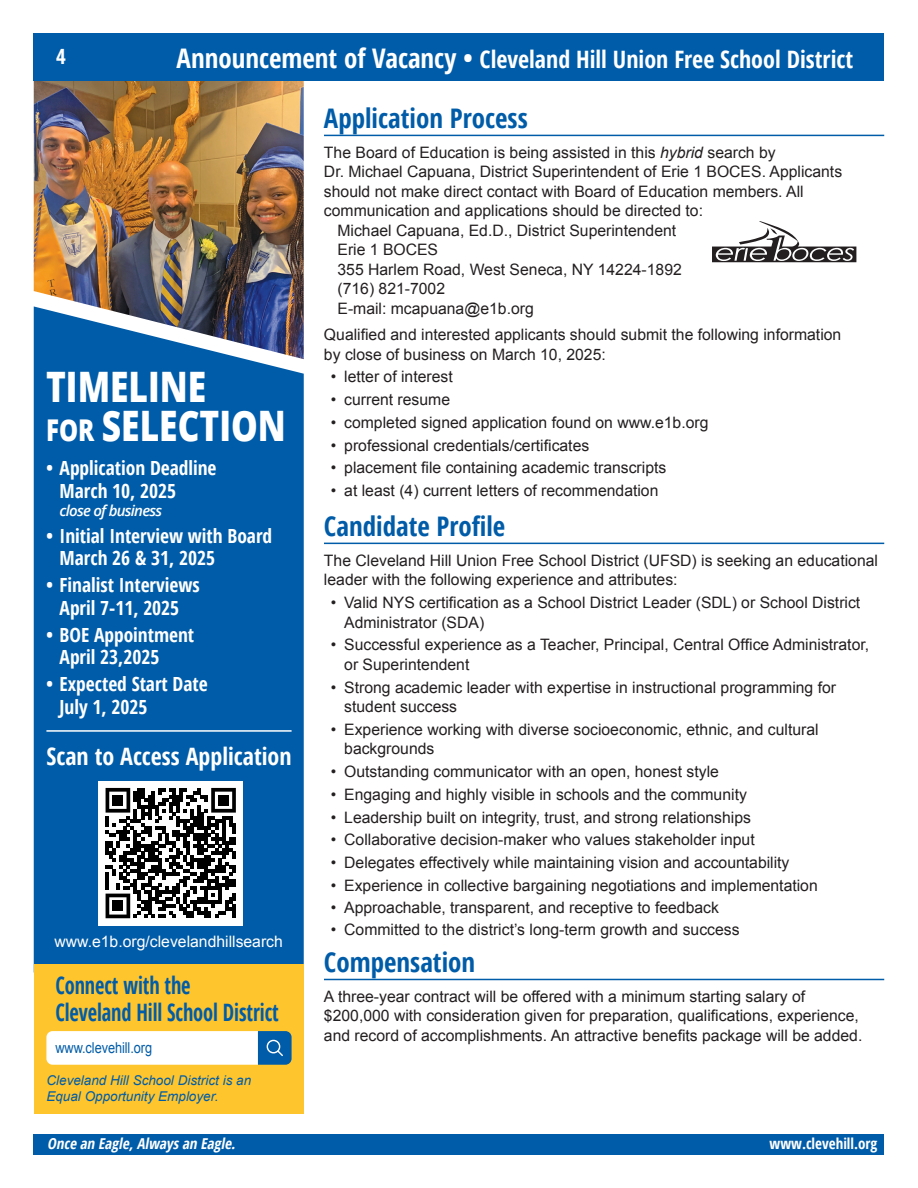
<style>
.page{position:relative;width:918px;height:1188px;background:#fff}
.page>*{position:absolute;margin:0;border:0;box-sizing:border-box;transform-origin:0 0}
.reverse_heading{font:800 42px/39px "Open Sans";color:#fff;scale:.8 1}
.Heading{font:700 condensed 27px "Open Sans";color:#005ca8}
.Heading-2{font:700 condensed 24px "Open Sans";color:#fff}
.Subhead{font:700 condensed 24px/27px "Open Sans";letter-spacing:-.005em;color:#005ca8;scale:.85 1}
.reverse_text{font:700 condensed 21px "Open Sans";color:#fff}
.t1{font:700 condensed 19.5px/22.5px "Open Sans";color:#fff}
.text{font:15.75px/19.5px "Arial";color:#231f20}
.text-2{font:15.75px "Arial";color:#fff}
.reverse_text-2{font:italic 700 condensed 15px "Open Sans";color:#fff}
.reverse_text-3{font:700 condensed 15px "Open Sans";color:#fff}
.Subhead-2{font:15px "Arial";letter-spacing:-.005em;color:#005ca8;scale:.85 1}
.t2{font:italic 600 15px "Open Sans";letter-spacing:-.05em;color:#fff}
.text-3{font:italic 13.5px/16.5px "Arial";color:#005ca8}
.s1{font-size:27px}
.s2{font-size:30px}
.s3{font-style:italic}
</style>
<div class="page">
<hr style="left:324px;top:135px;width:560px;height:1px;background:#005ca8">
<hr style="left:324px;top:543px;width:560px;height:1px;background:#005ca8">
<hr style="left:324px;top:979px;width:560px;height:1px;background:#005ca8">
<svg style="left:712px;top:221px;width:144px;height:41px"></svg>
<div style="left:34px;top:34px;width:850px;height:47px;background:#005ca8"></div>
<img style="left:34px;top:81px;width:270px;height:225px">
<div style="left:34px;top:306px;width:270px;height:658px;background:#005ca8"></div>
<div style="left:34px;top:1134px;width:850px;height:20px;background:#005ca8"></div>
<div style="left:99px;top:781px;width:144px;height:144px;background:#fff"></div>
<svg style="left:106px;top:788px;width:130px;height:130px"></svg>
<div style="left:113px;top:795px;width:10px;height:11px;background:#000"></div>
<div style="left:218px;top:795px;width:11px;height:11px;background:#000"></div>
<div style="left:113px;top:901px;width:10px;height:10px;background:#000"></div>
<hr style="left:46px;top:730px;width:246px;height:2px;background:#fff">
<div style="left:34px;top:964px;width:270px;height:149px;background:#ffc52d"></div>
<svg style="left:46px;top:1031px;width:246px;height:34px"></svg>
<p class="reverse_text" style="left:56px;top:42px;width:11px">4</p>
<p class="Heading-2" style="left:177px;top:42px;width:678px"><span class="s1">Announcement of Vacancy •</span> Cleveland Hill Union Free School District</p>
<h1 class="reverse_heading" style="left:46px;top:365px;width:301px">TIMELINE<br><span class="s2">FOR</span> SELECTION</h1>
<p class="t1" style="left:60px;top:457px;width:158px;text-indent:-14px">• Application Deadline<br>March 10, 2025</p>
<p class="t2" style="left:60px;top:500px;width:104px">close of business</p>
<p class="t1" style="left:60px;top:524px;width:214px;text-indent:-14px">• Initial Interview with Board<br>March 26 &amp; 31, 2025</p>
<p class="t1" style="left:46px;top:574px;width:155px;text-align:center">• Finalist Interviews<br>April 7-11, 2025</p>
<p class="t1" style="left:60px;top:623px;width:136px;text-indent:-14px">• BOE Appointment<br>April 23,2025</p>
<p class="t1" style="left:60px;top:673px;width:150px;text-indent:-14px">• Expected Start Date<br>July 1, 2025</p>
<p class="Heading-2" style="left:47px;top:740px;width:247px">Scan to Access Application</p>
<h1 class="text-2" style="left:55px;top:931px;width:230px">www.e1b.org/clevelandhillsearch</h1>
<h1 class="Subhead" style="left:55px;top:971px;width:264px">Connect with the<br>Cleveland Hill School District</h1>
<h1 class="Subhead-2" style="left:55px;top:1038px;width:115px">www.clevehill.org</h1>
<h1 class="text-3" style="left:46px;top:1072px;width:206px">Cleveland Hill School District is an<br>Equal Opportunity Employer.</h1>
<p class="Heading" style="left:324px;top:99px;width:205px">Application Process</p>
<h1 class="text" style="left:324px;top:143px;width:520px">The Board of Education is being assisted in this <span class="s3">hybrid</span> search by<br>Dr. Michael Capuana, District Superintendent of Erie 1 BOCES. Applicants should not make direct contact with Board of Education members. All communication and applications should be directed to:</h1>
<h1 class="text" style="left:337px;top:221px;width:340px">Michael Capuana, Ed.D., District Superintendent</h1>
<h1 class="text" style="left:337px;top:240px;width:346px">Erie 1 BOCES<br>355 Harlem Road, West Seneca, NY 14224-1892</h1>
<h1 class="text" style="left:337px;top:279px;width:109px">(716) 821-7002</h1>
<h1 class="text" style="left:337px;top:299px;width:198px">E-mail: mcapuana@e1b.org</h1>
<h1 class="text" style="left:324px;top:325px;width:519px">Qualified and interested applicants should submit the following information by close of business on March 10, 2025:</h1>
<p class="text" style="left:331px;top:367px;width:124px">• letter of interest</p>
<p class="text" style="left:331px;top:390px;width:121px">• current resume</p>
<p class="text" style="left:331px;top:413px;width:379px">• completed signed application found on www.e1b.org</p>
<p class="text" style="left:331px;top:436px;width:260px">• professional credentials/certificates</p>
<p class="text" style="left:331px;top:458px;width:337px">• placement file containing academic transcripts</p>
<p class="text" style="left:331px;top:481px;width:329px">• at least (4) current letters of recommendation</p>
<p class="Heading" style="left:324px;top:507px;width:183px">Candidate Profile</p>
<h1 class="text" style="left:324px;top:551px;width:556px">The Cleveland Hill Union Free School District (UFSD) is seeking an educational leader with the following experience and attributes:</h1>
<p class="text" style="left:344px;top:593px;width:518px;text-indent:-14px">• Valid NYS certification as a School District Leader (SDL) or School District<br>Administrator (SDA)</p>
<p class="text" style="left:344px;top:635px;width:526px;text-indent:-14px">• Successful experience as a Teacher, Principal, Central Office Administrator, or Superintendent</p>
<p class="text" style="left:344px;top:677px;width:493px;text-indent:-14px">• Strong academic leader with expertise in instructional programming for student success</p>
<p class="text" style="left:344px;top:720px;width:476px;text-indent:-14px">• Experience working with diverse socioeconomic, ethnic, and cultural backgrounds</p>
<p class="text" style="left:331px;top:762px;width:390px">• Outstanding communicator with an open, honest style</p>
<p class="text" style="left:331px;top:785px;width:418px">• Engaging and highly visible in schools and the community</p>
<p class="text" style="left:331px;top:807px;width:422px">• Leadership built on integrity, trust, and strong relationships</p>
<p class="text" style="left:331px;top:830px;width:426px">• Collaborative decision-maker who values stakeholder input</p>
<p class="text" style="left:331px;top:853px;width:460px">• Delegates effectively while maintaining vision and accountability</p>
<p class="text" style="left:331px;top:876px;width:489px">• Experience in collective bargaining negotiations and implementation</p>
<p class="text" style="left:331px;top:898px;width:390px">• Approachable, transparent, and receptive to feedback</p>
<p class="text" style="left:331px;top:920px;width:410px">• Committed to the district’s long-term growth and success</p>
<p class="Heading" style="left:324px;top:943px;width:153px">Compensation</p>
<h1 class="text" style="left:324px;top:987px;width:540px">A three-year contract will be offered with a minimum starting salary of $200,000 with consideration given for preparation, qualifications, experience, and record of accomplishments. An attractive benefits package will be added.</h1>
<p class="reverse_text-2" style="left:47px;top:1133px;width:193px">Once an Eagle,Alwaysan Eagle.</p>
<p class="reverse_text-3" style="left:770px;top:1133px;width:109px">www.clevehill.org</p>
</div>
